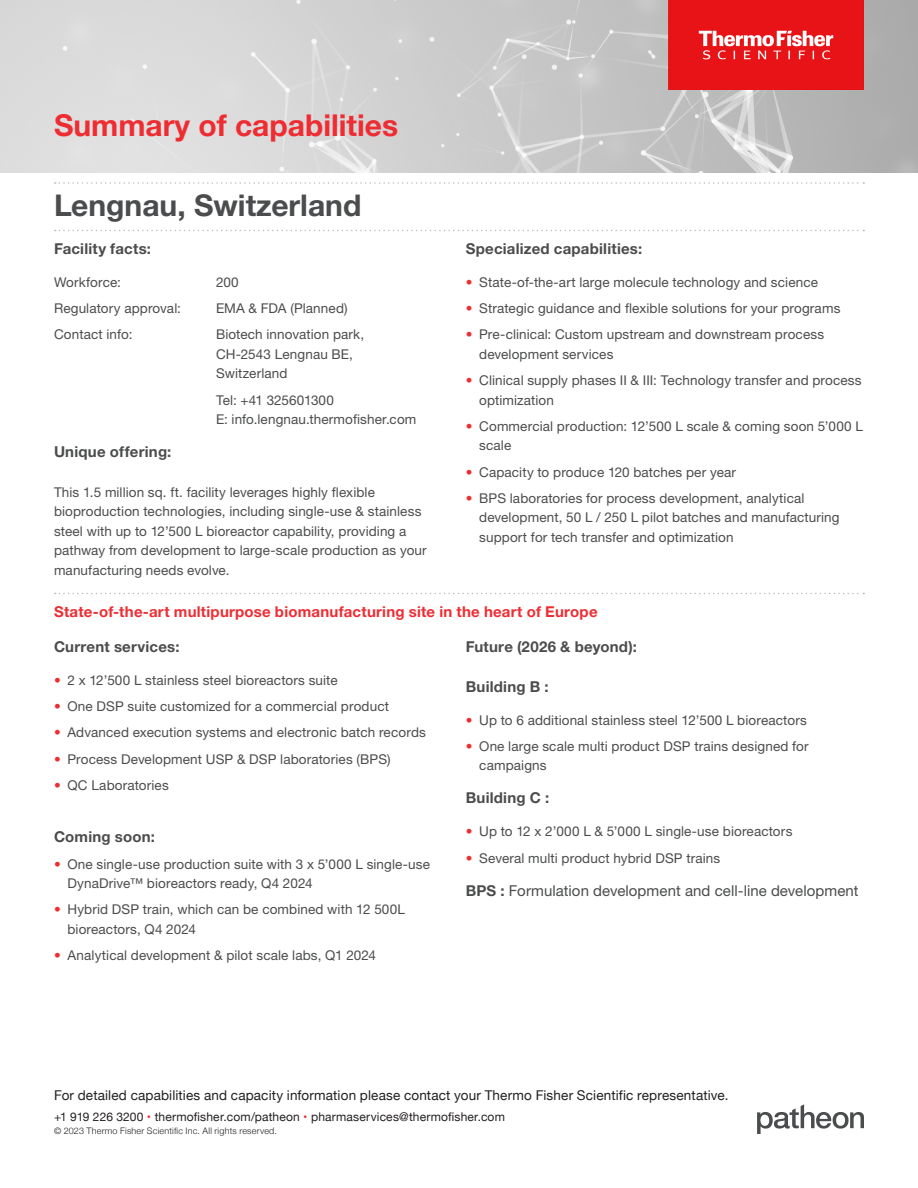
<style>
.page{position:relative;width:918px;height:1188px;background:#fff}
.page>*{position:absolute;margin:0;border:0;box-sizing:border-box;transform-origin:0 0}
.t1{font:700 30px "Helvetica Neue";color:#ee2d33}
.PATH_Site_Header{font:700 30px "Helvetica Neue LTW1 G";color:#4b4c4d}
.PATH_Site_Subhead{font:700 15px "Helvetica Neue LTW1 G";letter-spacing:.015em;color:#4b4c4d}
.PATH_Site_Subhead-2{font:700 15px "Helvetica Neue LTW1 G";letter-spacing:.015em;color:#ee2d33}
.PATH_Site_Subhead-3{font:15px "Helvetica Neue LTW1 G";letter-spacing:.005em;color:#4b4c4d}
.PATH_Site_Bullets{font:700 15px "Helvetica Neue LTW1 G";letter-spacing:.01em;color:#4b4c4d}
.PATH_Site_Subhead-4{font:13.5px/19.5px "Helvetica Neue LTW1 G";letter-spacing:.01em;color:#4b4c4d}
.PATH_Site_Body{font:13.5px/19.5px "Helvetica Neue LTW1 G";letter-spacing:.01em;color:#4b4c4d}
.t2{font:13.5px "Helvetica Neue";letter-spacing:.01em;color:#231f20}
.t3{font:12px "Helvetica Neue";letter-spacing:.015em;color:#231f20}
.t4{font:300 9px "Helvetica Neue";letter-spacing:.025em;color:#231f20}
.s1{color:#ee2d33}
.s2{font-weight:700}
</style>
<div class="page">
<img style="left:0;top:0;width:918px;height:173px">
<img style="left:669px;top:0;width:195px;height:90px">
<svg style="left:757px;top:1104px;width:107px;height:30px"></svg>
<svg style="left:55px;top:182px;width:809px;height:2px"></svg>
<svg style="left:55px;top:230px;width:809px;height:1px"></svg>
<svg style="left:55px;top:593px;width:809px;height:1px"></svg>
<h1 class="t1" style="left:54px;top:102px;width:346px">Summary of capabilities</h1>
<p class="PATH_Site_Header" style="left:54px;top:187px;width:309px">Lengnau, Switzerland</p>
<p class="PATH_Site_Subhead" style="left:54px;top:239px;width:99px">Facility facts:</p>
<p class="PATH_Site_Body" style="left:54px;top:272px;width:69px">Workforce:</p>
<p class="PATH_Site_Body" style="left:216px;top:272px;width:24px">200</p>
<p class="PATH_Site_Body" style="left:54px;top:299px;width:128px">Regulatory approval:</p>
<p class="PATH_Site_Body" style="left:216px;top:299px;width:133px">EMA &amp; FDA (Planned)</p>
<p class="PATH_Site_Body" style="left:54px;top:325px;width:80px">Contact info:</p>
<p class="PATH_Site_Body" style="left:216px;top:325px;width:150px">Biotech innovation park,<br>CH-2543 Lengnau BE,<br>Switzerland</p>
<p class="PATH_Site_Body" style="left:216px;top:390px;width:202px">Tel: +41 325601300<br>E: info.lengnau.thermofisher.com</p>
<p class="PATH_Site_Subhead" style="left:54px;top:443px;width:119px">Unique offering:</p>
<p class="PATH_Site_Subhead-4" style="left:54px;top:482px;width:374px">This 1.5 million sq. ft. facility leverages highly flexible bioproduction technologies, including single-use &amp; stainless steel with up to 12’500 L bioreactor capability, providing a pathway from development to large-scale production as your manufacturing needs evolve.</p>
<p class="PATH_Site_Subhead" style="left:466px;top:239px;width:178px">Specialized capabilities:</p>
<p class="PATH_Site_Subhead-4" style="left:466px;top:272px;width:354px"><span class="s1">•</span> State-of-the-art large molecule technology and science</p>
<p class="PATH_Site_Subhead-4" style="left:466px;top:299px;width:376px"><span class="s1">•</span> Strategic guidance and flexible solutions for your programs</p>
<p class="PATH_Site_Subhead-4" style="left:479px;top:325px;width:347px;text-indent:-14px"><span class="s1">•</span> Pre-clinical: Custom upstream and downstream process development services</p>
<p class="PATH_Site_Subhead-4" style="left:479px;top:371px;width:384px;text-indent:-14px"><span class="s1">•</span> Clinical supply phases II &amp; III: Technology transfer and process optimization</p>
<p class="PATH_Site_Subhead-4" style="left:479px;top:416px;width:385px;text-indent:-14px"><span class="s1">•</span> Commercial production: 12’500 L scale &amp; coming soon 5’000 L scale</p>
<p class="PATH_Site_Subhead-4" style="left:466px;top:462px;width:272px"><span class="s1">•</span> Capacity to produce 120 batches per year</p>
<p class="PATH_Site_Subhead-4" style="left:479px;top:488px;width:362px;text-indent:-14px"><span class="s1">•</span> BPS laboratories for process development, analytical development, 50 L / 250 L pilot batches and manufacturing support for tech transfer and optimization</p>
<p class="PATH_Site_Subhead-2" style="left:54px;top:603px;width:545px">State-of-the-art multipurpose biomanufacturing site in the heart of Europe</p>
<p class="PATH_Site_Subhead" style="left:54px;top:637px;width:127px">Current services:</p>
<p class="PATH_Site_Subhead-4" style="left:54px;top:670px;width:285px"><span class="s1">•</span> 2 x 12’500 L stainless steel bioreactors suite</p>
<p class="PATH_Site_Subhead-4" style="left:54px;top:696px;width:337px"><span class="s1">•</span> One DSP suite customized for a commercial product</p>
<p class="PATH_Site_Subhead-4" style="left:54px;top:723px;width:373px"><span class="s1">•</span> Advanced execution systems and electronic batch records</p>
<p class="PATH_Site_Subhead-4" style="left:54px;top:749px;width:338px"><span class="s1">•</span> Process Development USP &amp; DSP laboratories (BPS)</p>
<p class="PATH_Site_Subhead-4" style="left:54px;top:775px;width:116px"><span class="s1">•</span> QC Laboratories</p>
<p class="PATH_Site_Subhead" style="left:466px;top:637px;width:173px">Future (2026 &amp; beyond):</p>
<p class="PATH_Site_Subhead" style="left:466px;top:677px;width:84px">Building B :</p>
<p class="PATH_Site_Subhead-4" style="left:466px;top:710px;width:343px"><span class="s1">•</span> Up to 6 additional stainless steel 12’500 L bioreactors</p>
<p class="PATH_Site_Subhead-4" style="left:479px;top:736px;width:331px;text-indent:-14px"><span class="s1">•</span> One large scale multi product DSP trains designed for campaigns</p>
<p class="PATH_Site_Subhead" style="left:466px;top:789px;width:85px">Building C :</p>
<p class="PATH_Site_Subhead-4" style="left:466px;top:822px;width:328px"><span class="s1">•</span> Up to 12 x 2’000 L &amp; 5’000 L single-use bioreactors</p>
<p class="PATH_Site_Subhead-4" style="left:466px;top:848px;width:256px"><span class="s1">•</span> Several multi product hybrid DSP trains</p>
<p class="PATH_Site_Subhead-3" style="left:466px;top:881px;width:394px"><span class="s2">BPS :</span> Formulation development and cell-line development</p>
<p class="PATH_Site_Bullets" style="left:54px;top:828px;width:102px">Coming soon:</p>
<p class="PATH_Site_Subhead-4" style="left:68px;top:854px;width:364px;text-indent:-14px"><span class="s1">•</span> One single-use production suite with 3 x 5’000 L single-use<br>DynaDrive™ bioreactors ready, Q4 2024</p>
<p class="PATH_Site_Subhead-4" style="left:68px;top:900px;width:339px;text-indent:-14px"><span class="s1">•</span> Hybrid DSP train, which can be combined with 12 500L bioreactors, Q4 2024</p>
<p class="PATH_Site_Subhead-4" style="left:54px;top:945px;width:324px"><span class="s1">•</span> Analytical development &amp; pilot scale labs, Q1 2024</p>
<p class="t2" style="left:54px;top:1086px;width:676px">For detailed capabilities and capacity information please contact your Thermo Fisher Scientific representative.</p>
<p class="t3" style="left:54px;top:1108px;width:452px">+1 919 226 3200 <span class="s1">•</span> thermofisher.com/patheon <span class="s1">•</span> pharmaservices@thermofisher.com</p>
<p class="t4" style="left:54px;top:1124px;width:224px">© 2023 Thermo Fisher Scientific Inc. All rights reserved.</p>
</div>
